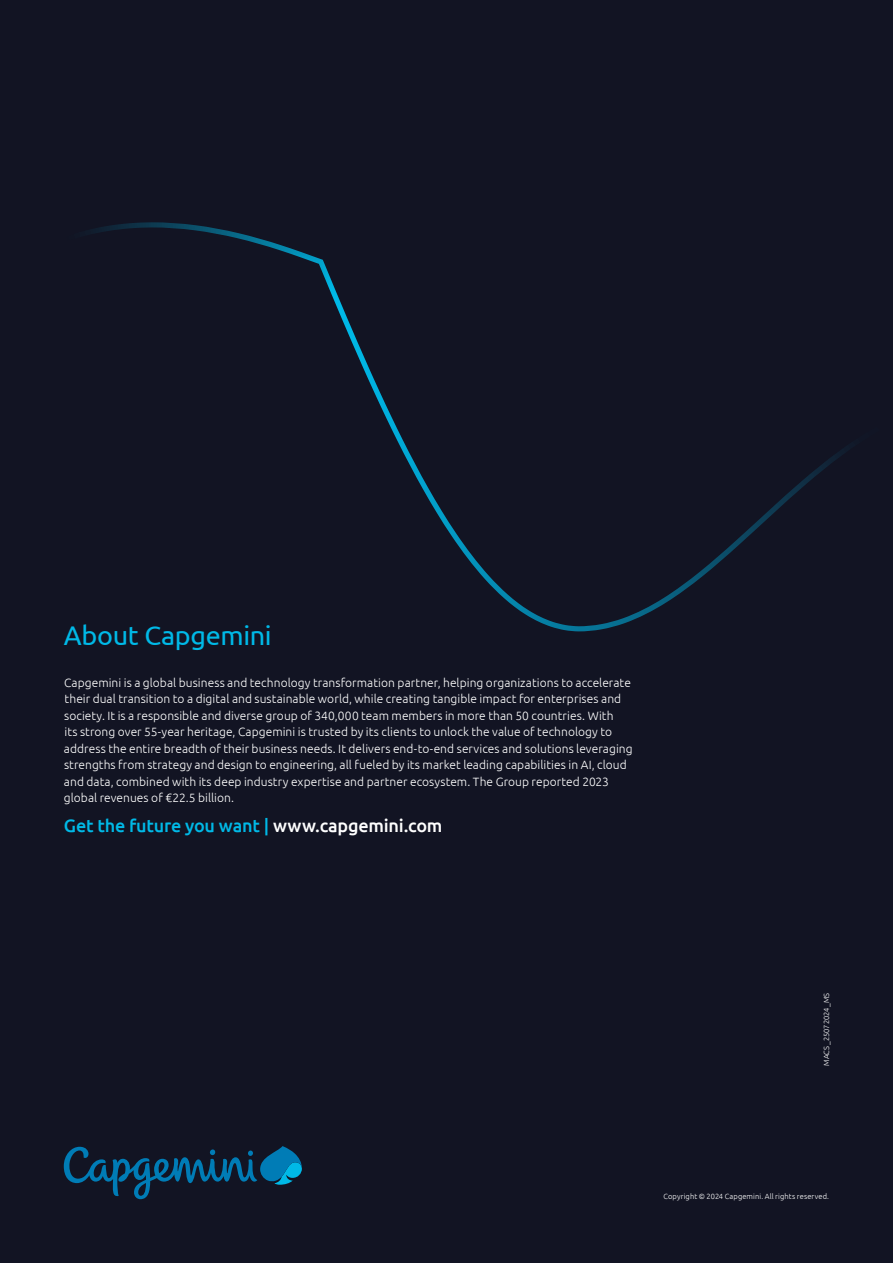
<style>
.page{position:relative;width:893px;height:1263px;background:#121423}
.page>*{position:absolute;margin:0;border:0;box-sizing:border-box;transform-origin:0 0}
.t1{font:27px "Ubuntu";letter-spacing:-.015em;color:#00b9e7}
.t2{font:500 18px "Ubuntu";letter-spacing:-.015em;color:#00b9e7}
.t3{font:300 12px/16.5px "Ubuntu";letter-spacing:.005em;color:#fff}
.t4{font:300 7.5px "Ubuntu";letter-spacing:.015em;color:#fff}
.s1{color:#fff}
</style>
<div class="page">
<svg style="left:64px;top:1146px;width:238px;height:53px"></svg>
<svg style="left:93px;top:223px;width:752px;height:408px"></svg>
<h1 class="t1" style="left:64px;top:619px;width:209px">About Capgemini</h1>
<p class="t3" style="left:64px;top:674px;width:570px">Capgemini is a global business and technology transformation partner, helping organizations to accelerate their dual transition to a digital and sustainable world, while creating tangible impact for enterprises and society. It is a responsible and diverse group of 340,000 team members in more than 50 countries. With<br>its strong over 55-year heritage, Capgemini is trusted by its clients to unlock the value of technology to address the entire breadth of their business needs. It delivers end-to-end services and solutions leveraging strengths from strategy and design to engineering, all fueled by its market leading capabilities in AI, cloud and data, combined with its deep industry expertise and partner ecosystem. The Group reported 2023 global revenues of €22.5 billion.</p>
<h2 class="t2" style="left:64px;top:814px;width:380px">Get the future you want | <span class="s1">www.capgemini.com</span></h2>
<p class="t4" style="left:822px;top:1066px;width:75px;rotate:-90deg">MACS_25072024_MS</p>
<p class="t4" style="left:663px;top:1192px;width:167px">Copyright © 2024 Capgemini. All rights reserved.</p>
</div>
